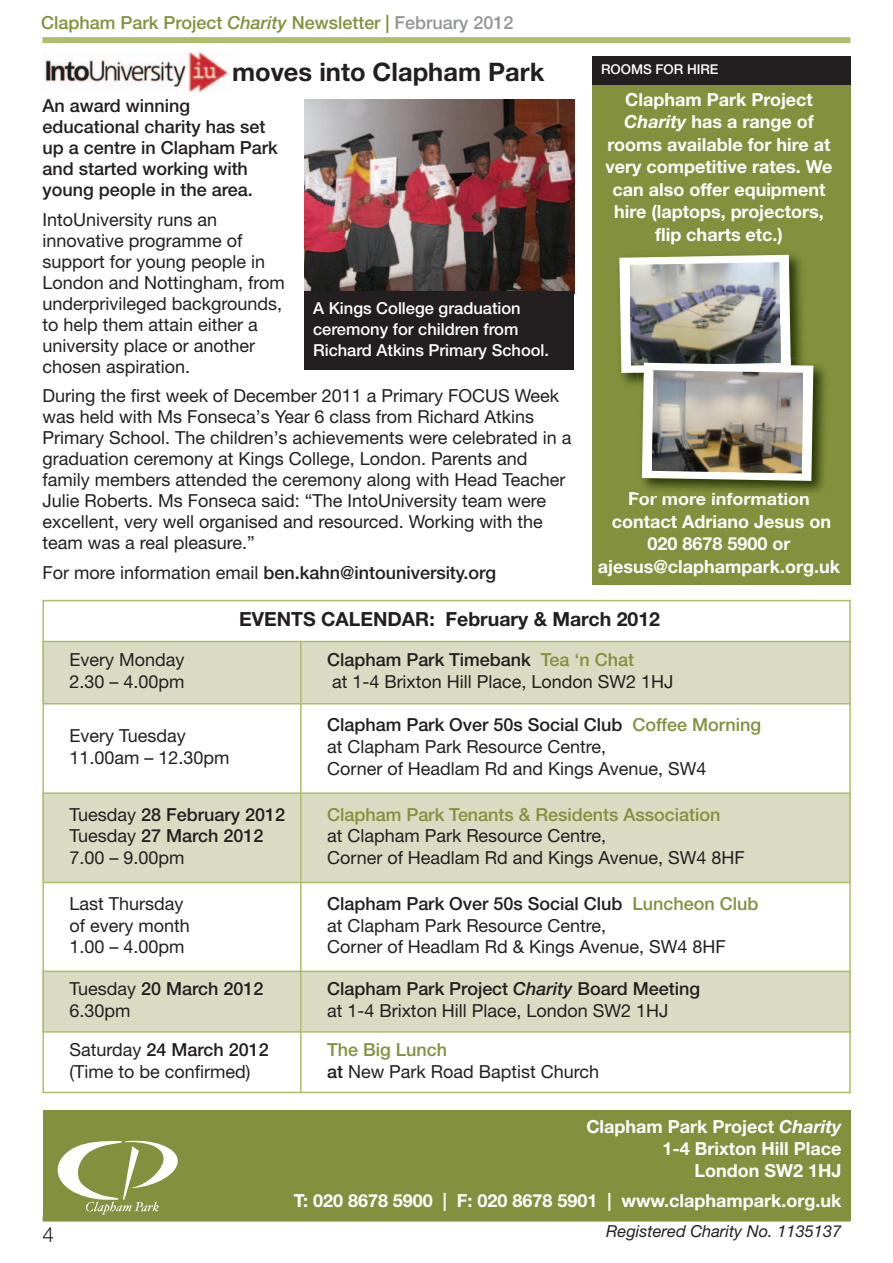
<style>
.page{position:relative;width:893px;height:1263px;background:#fff}
.page>*{position:absolute;margin:0;border:0;box-sizing:border-box;transform-origin:0 0}
.t1{font:700 25.5px "Helvetica Neue";color:#231f20}
.t2{font:300 21px "Helvetica Neue";color:#231f20}
.t3{font:700 19.5px "Helvetica Neue";color:#231f20}
.t4{font:18px/21.6px "Helvetica Neue";color:#231f20}
.t5{font:700 18px/22.5px "Helvetica Neue";color:#fff;text-align:center}
.t6{font:500 18px/21px "Helvetica Neue";color:#231f20}
.t7{font:500 18px "Helvetica Neue";color:#83903d}
.t8{font:500 16.5px/21px "Helvetica Neue";color:#fff}
.t9{font:italic 16.5px "Helvetica Neue";color:#231f20}
.t10{font:500 13.5px "Helvetica Neue";color:#fff}
.s1{font-style:italic}
.s2{color:#939598}
.s3{font-weight:400}
.s4{font-weight:500}
.s5{font-weight:500;color:#83903d}
.s6{font-weight:500;font-style:italic}
</style>
<div class="page">
<div style="left:43px;top:1216px;width:807px;height:6px;background:#83903d"></div>
<div style="left:43px;top:37px;width:807px;height:6px;background:#adbd6b"></div>
<div style="left:43px;top:1110px;width:807px;height:110px;background:#83903d"></div>
<img style="left:304px;top:99px;width:270px;height:193px">
<img style="left:44px;top:52px;width:185px;height:41px">
<div style="left:43px;top:641px;width:258px;height:63px;background:#dadbc2"></div>
<div style="left:301px;top:641px;width:550px;height:63px;background:#dadbc2"></div>
<div style="left:43px;top:793px;width:258px;height:89px;background:#dadbc2"></div>
<div style="left:301px;top:793px;width:550px;height:89px;background:#dadbc2"></div>
<div style="left:43px;top:971px;width:258px;height:61px;background:#dadbc2"></div>
<div style="left:301px;top:971px;width:550px;height:61px;background:#dadbc2"></div>
<hr style="left:43px;top:600px;width:1px;height:493px;background:#adbd6b">
<hr style="left:300px;top:641px;width:2px;height:452px;background:#adbd6b">
<hr style="left:849px;top:600px;width:2px;height:493px;background:#adbd6b">
<hr style="left:43px;top:600px;width:808px;height:1px;background:#adbd6b">
<hr style="left:43px;top:641px;width:808px;height:1px;background:#adbd6b">
<hr style="left:43px;top:703px;width:808px;height:1px;background:#adbd6b">
<hr style="left:43px;top:792px;width:808px;height:2px;background:#adbd6b">
<hr style="left:43px;top:882px;width:808px;height:1px;background:#adbd6b">
<hr style="left:43px;top:970px;width:808px;height:2px;background:#adbd6b">
<hr style="left:43px;top:1031px;width:808px;height:2px;background:#adbd6b">
<hr style="left:43px;top:1092px;width:808px;height:1px;background:#adbd6b">
<svg style="left:58px;top:1140px;width:120px;height:74px"></svg>
<div style="left:592px;top:56px;width:258px;height:529px;background:#83903d"></div>
<div style="left:592px;top:56px;width:258px;height:29px;background:#231f20"></div>
<img style="left:635px;top:365px;width:190px;height:135px">
<img style="left:635px;top:493px;width:163px;height:7px">
<img style="left:619px;top:255px;width:194px;height:226px">
<img style="left:652px;top:370px;width:151px;height:103px">
<div style="left:304px;top:292px;width:270px;height:78px;background:#231f20"></div>
<p class="t7" style="left:41px;top:16px;width:474px">Clapham Park Project <span class="s1">Charity</span> Newsletter | <span class="s2">February 2012</span></p>
<h1 class="t1" style="left:232px;top:62px;width:314px">moves into Clapham Park</h1>
<p class="t6" style="left:43px;top:97px;width:237px">An award winning educational charity has set up a centre in Clapham Park and started working with young people in the area.</p>
<p class="t4" style="left:43px;top:210px;width:244px;line-height:21px">IntoUniversity runs an innovative programme of support for young people in<br>London and Nottingham, from underprivileged backgrounds, to help them attain either a university place or another chosen aspiration.</p>
<p class="t4" style="left:43px;top:387px;width:530px;line-height:21px">During the first week of December 2011 a Primary FOCUS Week was held with Ms Fonseca’s Year 6 class from Richard Atkins Primary School. The children’s achievements were celebrated in a graduation ceremony at Kings College, London. Parents and family members attended the ceremony along with Head Teacher Julie Roberts. Ms Fonseca said: “The IntoUniversity team were excellent, very well organised and resourced. Working with the team was a real pleasure.”</p>
<p class="t6" style="left:43px;top:563px;width:455px"><span class="s3">For more information email</span> ben.kahn@intouniversity.org</p>
<p class="t8" style="left:313px;top:299px;width:238px">A Kings College graduation ceremony for children from<br>Richard Atkins Primary School.</p>
<p class="t10" style="left:601px;top:65px;width:119px">ROOMS FOR HIRE</p>
<p class="t5" style="left:606px;top:90px;width:228px">Clapham Park Project<br><span class="s1">Charity</span> has a range of rooms available for hire at very competitive rates. We can also offer equipment hire (laptops, projectors, flip charts etc.)</p>
<p class="t5" style="left:598px;top:489px;width:244px">For more information contact Adriano Jesus on<br>020 8678 5900 or ajesus@claphampark.org.uk</p>
<p class="t3" style="left:239px;top:612px;width:422px">EVENTS CALENDAR: February &amp; March 2012</p>
<p class="t4" style="left:70px;top:651px;width:116px">Every Monday<br>2.30 – 4.00pm</p>
<p class="t4" style="left:327px;top:651px;width:348px"><span class="s4">Clapham Park Timebank</span> <span class="s5">Tea ‘n Chat<br></span>at 1-4 Brixton Hill Place, London SW2 1HJ</p>
<p class="t4" style="left:70px;top:727px;width:161px">Every Tuesday<br>11.00am – 12.30pm</p>
<p class="t4" style="left:327px;top:716px;width:435px"><span class="s4">Clapham Park Over 50s Social Club</span> <span class="s5">Coffee Morning </span>at Clapham Park Resource Centre,<br>Corner of Headlam Rd and Kings Avenue, SW4</p>
<p class="t4" style="left:70px;top:805px;width:217px">Tuesday <span class="s4">28 February 2012<br></span>Tuesday <span class="s4">27 March 2012<br></span>7.00 – 9.00pm</p>
<p class="t7" style="left:327px;top:808px;width:395px">Clapham Park Tenants &amp; Residents Association</p>
<p class="t4" style="left:327px;top:827px;width:419px">at Clapham Park Resource Centre,<br>Corner of Headlam Rd and Kings Avenue, SW4 8HF</p>
<p class="t4" style="left:70px;top:894px;width:122px">Last Thursday of every month<br>1.00 – 4.00pm</p>
<p class="t4" style="left:327px;top:894px;width:433px"><span class="s4">Clapham Park Over 50s Social Club</span> <span class="s5">Luncheon Club </span>at Clapham Park Resource Centre,<br>Corner of Headlam Rd &amp; Kings Avenue, SW4 8HF</p>
<p class="t4" style="left:70px;top:980px;width:195px">Tuesday <span class="s4">20 March 2012<br></span>6.30pm</p>
<p class="t4" style="left:327px;top:980px;width:375px"><span class="s4">Clapham Park Project</span> <span class="s6">Charity</span> <span class="s4">Board Meeting </span>at 1-4 Brixton Hill Place, London SW2 1HJ</p>
<p class="t4" style="left:70px;top:1040px;width:201px">Saturday <span class="s4">24 March 2012 </span>(Time to be confirmed)</p>
<p class="t4" style="left:327px;top:1040px;width:274px"><span class="s5">The Big Lunch<br></span><span class="s4">at</span> New Park Road Baptist Church</p>
<p class="t5" style="left:586px;top:1118px;width:257px;line-height:21.6px;text-align:right">Clapham Park Project <span class="s1">Charity<br></span>1-4 Brixton Hill Place<br>London SW2 1HJ</p>
<p class="t5" style="left:294px;top:1190px;width:549px">T: 020 8678 5900 | F: 020 8678 5901 | www.claphampark.org.uk</p>
<p class="t2" style="left:43px;top:1227px;width:13px">4</p>
<p class="t9" style="left:606px;top:1225px;width:237px">Registered Charity No. 1135137</p>
</div>
